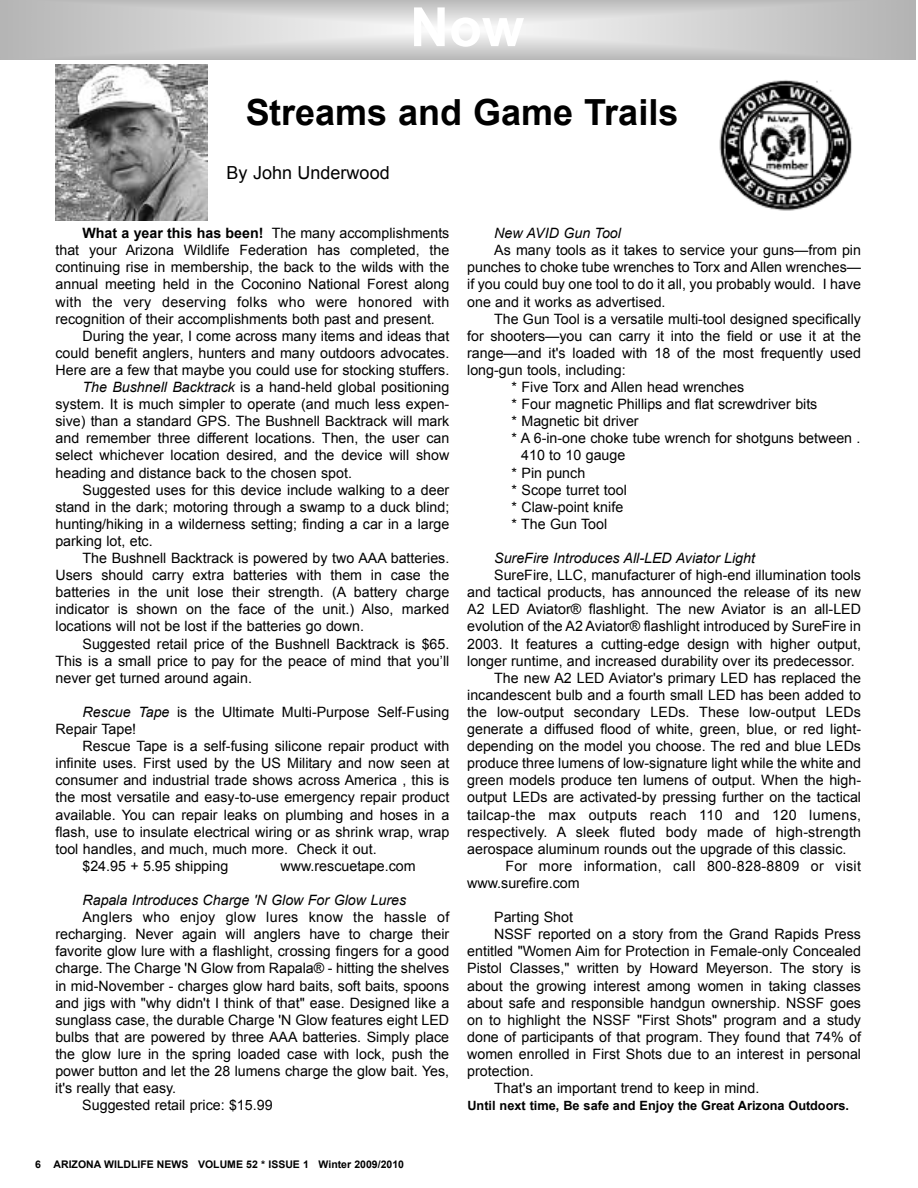
<style>
.page{position:relative;width:918px;height:1188px;background:#fff}
.page>*{position:absolute;margin:0;border:0;box-sizing:border-box;transform-origin:0 0}
.t1{font:700 54px "Arial";color:#fff}
.t2{font:700 36px "Arial";color:#000}
.t3{font:18px "Arial";color:#000}
.t4{font:14.25px/17.1px "Arial";color:#000;text-align:justify}
.t5{font:14.25px "Arial";letter-spacing:.02em;color:#000}
.t6{font:italic 14.25px "Arial";color:#000}
.t7{font:700 12.75px "Arial";color:#000}
.t8{font:700 10.5px "Arial";color:#000}
.s1{font-weight:700}
.s2{font-style:italic}
</style>
<div class="page">
<img style="left:719px;top:80px;width:134px;height:131px">
<img style="left:56px;top:65px;width:151px;height:156px">
<svg style="left:0;top:0;width:915px;height:60px;background:#cdcdcd"></svg>
<h1 class="t1" style="left:410px;top:-3px;width:115px">Now</h1>
<h2 class="t2" style="left:246px;top:93px;width:434px">Streams and Game Trails</h2>
<p class="t3" style="left:227px;top:163px;width:165px">By John Underwood</p>
<p class="t4" style="left:56px;top:225px;width:395px;text-indent:27px"><span class="s1">What a year this has been!</span> The many accomplishments that your Arizona Wildlife Federation has completed, the continuing rise in membership, the back to the wilds with the annual meeting held in the Coconino National Forest along with the very deserving folks who were honored with recognition of their accomplishments both past and present.</p>
<p class="t4" style="left:83px;top:327px;width:368px">During the year, I come across many items and ideas that</p>
<p class="t4" style="left:56px;top:344px;width:395px">could benefit anglers, hunters and many outdoors advocates.</p>
<p class="t4" style="left:56px;top:361px;width:395px">Here are a few that maybe you could use for stocking stuffers.</p>
<p class="t4" style="left:83px;top:379px;width:368px"><span class="s2">The Bushnell Backtrack</span> is a hand-held global positioning</p>
<p class="t4" style="left:56px;top:396px;width:395px">system. It is much simpler to operate (and much less expen-</p>
<p class="t4" style="left:56px;top:413px;width:395px">sive) than a standard GPS. The Bushnell Backtrack will mark</p>
<p class="t4" style="left:56px;top:430px;width:395px">and remember three different locations. Then, the user can</p>
<p class="t4" style="left:56px;top:447px;width:395px">select whichever location desired, and the device will show</p>
<p class="t4" style="left:56px;top:464px;width:298px">heading and distance back to the chosen spot.</p>
<p class="t4" style="left:83px;top:481px;width:368px">Suggested uses for this device include walking to a deer</p>
<p class="t4" style="left:56px;top:498px;width:395px">stand in the dark; motoring through a swamp to a duck blind;</p>
<p class="t4" style="left:56px;top:515px;width:395px">hunting/hiking in a wilderness setting; finding a car in a large</p>
<p class="t4" style="left:56px;top:532px;width:99px">parking lot, etc.</p>
<p class="t4" style="left:83px;top:550px;width:368px">The Bushnell Backtrack is powered by two AAA batteries.</p>
<p class="t4" style="left:56px;top:567px;width:395px">Users should carry extra batteries with them in case the</p>
<p class="t4" style="left:56px;top:584px;width:395px">batteries in the unit lose their strength. (A battery charge</p>
<p class="t4" style="left:56px;top:601px;width:395px">indicator is shown on the face of the unit.) Also, marked</p>
<p class="t4" style="left:56px;top:618px;width:310px">locations will not be lost if the batteries go down.</p>
<p class="t4" style="left:83px;top:635px;width:368px">Suggested retail price of the Bushnell Backtrack is $65.</p>
<p class="t4" style="left:56px;top:652px;width:395px">This is a small price to pay for the peace of mind that you’ll</p>
<p class="t4" style="left:56px;top:669px;width:198px">never get turned around again.</p>
<p class="t4" style="left:56px;top:703px;width:395px;text-indent:27px"><span class="s2">Rescue Tape</span> is the Ultimate Multi-Purpose Self-Fusing<br>Repair Tape!</p>
<p class="t4" style="left:83px;top:738px;width:368px">Rescue Tape is a self-fusing silicone repair product with</p>
<p class="t4" style="left:56px;top:755px;width:395px">infinite uses. First used by the US Military and now seen at</p>
<p class="t4" style="left:56px;top:772px;width:395px">consumer and industrial trade shows across America , this is</p>
<p class="t4" style="left:56px;top:789px;width:395px">the most versatile and easy-to-use emergency repair product</p>
<p class="t4" style="left:56px;top:806px;width:395px">available. You can repair leaks on plumbing and hoses in a</p>
<p class="t4" style="left:56px;top:823px;width:395px">flash, use to insulate electrical wiring or as shrink wrap, wrap</p>
<p class="t4" style="left:56px;top:840px;width:323px">tool handles, and much, much more. Check it out.</p>
<p class="t4" style="left:82px;top:857px;width:147px">$24.95 + 5.95 shipping</p>
<p class="t4" style="left:281px;top:857px;width:137px">www.rescuetape.com</p>
<p class="t6" style="left:82px;top:892px;width:325px">Rapala Introduces Charge 'N Glow For Glow Lures</p>
<p class="t5" style="left:82px;top:909px;width:368px">Anglers who enjoy glow lures know the hassle of</p>
<p class="t4" style="left:55px;top:926px;width:395px">recharging. Never again will anglers have to charge their</p>
<p class="t4" style="left:55px;top:943px;width:395px">favorite glow lure with a flashlight, crossing fingers for a good</p>
<p class="t4" style="left:55px;top:960px;width:395px">charge. The Charge 'N Glow from Rapala® - hitting the shelves</p>
<p class="t4" style="left:55px;top:977px;width:395px">in mid-November - charges glow hard baits, soft baits, spoons</p>
<p class="t4" style="left:55px;top:994px;width:395px">and jigs with "why didn't I think of that" ease. Designed like a</p>
<p class="t4" style="left:55px;top:1011px;width:395px">sunglass case, the durable Charge 'N Glow features eight LED</p>
<p class="t4" style="left:55px;top:1028px;width:395px">bulbs that are powered by three AAA batteries. Simply place</p>
<p class="t4" style="left:55px;top:1045px;width:395px">the glow lure in the spring loaded case with lock, push the</p>
<p class="t4" style="left:55px;top:1063px;width:395px">power button and let the 28 lumens charge the glow bait. Yes,</p>
<p class="t4" style="left:55px;top:1080px;width:122px">it's really that easy.</p>
<p class="t4" style="left:82px;top:1097px;width:192px">Suggested retail price: $15.99</p>
<p class="t6" style="left:494px;top:225px;width:128px">New AVID Gun Tool</p>
<p class="t4" style="left:467px;top:242px;width:395px;text-indent:27px">As many tools as it takes to service your guns—from pin punches to choke tube wrenches to Torx and Allen wrenches— if you could buy one tool to do it all, you probably would. I have one and it works as advertised.</p>
<p class="t4" style="left:494px;top:310px;width:368px">The Gun Tool is a versatile multi-tool designed specifically</p>
<p class="t4" style="left:467px;top:327px;width:395px">for shooters—you can carry it into the field or use it at the</p>
<p class="t4" style="left:467px;top:344px;width:395px">range—and it's loaded with 18 of the most frequently used</p>
<p class="t4" style="left:467px;top:361px;width:160px">long-gun tools, including:</p>
<p class="t4" style="left:512px;top:379px;width:234px">* Five Torx and Allen head wrenches</p>
<p class="t4" style="left:512px;top:396px;width:307px">* Four magnetic Phillips and flat screwdriver bits</p>
<p class="t4" style="left:512px;top:413px;width:129px">* Magnetic bit driver</p>
<p class="t4" style="left:512px;top:430px;width:350px">* A 6-in-one choke tube wrench for shotguns between .</p>
<p class="t4" style="left:521px;top:447px;width:106px">410 to 10 gauge</p>
<p class="t4" style="left:512px;top:464px;width:75px">* Pin punch</p>
<p class="t4" style="left:512px;top:481px;width:117px">* Scope turret tool</p>
<p class="t4" style="left:512px;top:498px;width:113px">* Claw-point knife</p>
<p class="t4" style="left:512px;top:515px;width:97px">* The Gun Tool</p>
<p class="t6" style="left:494px;top:550px;width:262px">SureFire Introduces All-LED Aviator Light</p>
<p class="t4" style="left:494px;top:567px;width:368px">SureFire, LLC, manufacturer of high-end illumination tools</p>
<p class="t4" style="left:467px;top:584px;width:395px">and tactical products, has announced the release of its new</p>
<p class="t4" style="left:467px;top:601px;width:395px">A2 LED Aviator® flashlight. The new Aviator is an all-LED</p>
<p class="t4" style="left:467px;top:618px;width:395px">evolution of the A2 Aviator® flashlight introduced by SureFire in</p>
<p class="t4" style="left:467px;top:635px;width:395px">2003. It features a cutting-edge design with higher output,</p>
<p class="t4" style="left:467px;top:652px;width:389px">longer runtime, and increased durability over its predecessor.</p>
<p class="t4" style="left:494px;top:669px;width:368px">The new A2 LED Aviator's primary LED has replaced the</p>
<p class="t4" style="left:467px;top:686px;width:395px">incandescent bulb and a fourth small LED has been added to</p>
<p class="t4" style="left:467px;top:703px;width:395px">the low-output secondary LEDs. These low-output LEDs</p>
<p class="t4" style="left:467px;top:721px;width:395px">generate a diffused flood of white, green, blue, or red light-</p>
<p class="t4" style="left:467px;top:738px;width:395px">depending on the model you choose. The red and blue LEDs</p>
<p class="t4" style="left:467px;top:755px;width:395px">produce three lumens of low-signature light while the white and</p>
<p class="t4" style="left:467px;top:772px;width:395px">green models produce ten lumens of output. When the high-</p>
<p class="t4" style="left:467px;top:789px;width:395px">output LEDs are activated-by pressing further on the tactical</p>
<p class="t5" style="left:467px;top:807px;width:395px">tailcap-the max outputs reach 110 and 120 lumens,</p>
<p class="t4" style="left:467px;top:823px;width:395px">respectively. A sleek fluted body made of high-strength</p>
<p class="t4" style="left:467px;top:840px;width:381px">aerospace aluminum rounds out the upgrade of this classic.</p>
<p class="t5" style="left:505px;top:858px;width:357px">For more information, call 800-828-8809 or visit</p>
<p class="t4" style="left:467px;top:874px;width:114px">www.surefire.com</p>
<p class="t4" style="left:494px;top:909px;width:80px">Parting Shot</p>
<p class="t4" style="left:494px;top:926px;width:368px">NSSF reported on a story from the Grand Rapids Press</p>
<p class="t4" style="left:467px;top:943px;width:395px">entitled "Women Aim for Protection in Female-only Concealed</p>
<p class="t4" style="left:467px;top:960px;width:395px">Pistol Classes," written by Howard Meyerson. The story is</p>
<p class="t4" style="left:467px;top:977px;width:395px">about the growing interest among women in taking classes</p>
<p class="t4" style="left:467px;top:994px;width:395px">about safe and responsible handgun ownership. NSSF goes</p>
<p class="t4" style="left:467px;top:1011px;width:395px">on to highlight the NSSF "First Shots" program and a study</p>
<p class="t4" style="left:467px;top:1028px;width:395px">done of participants of that program. They found that 74% of</p>
<p class="t4" style="left:467px;top:1045px;width:395px">women enrolled in First Shots due to an interest in personal</p>
<p class="t4" style="left:467px;top:1063px;width:68px">protection.</p>
<p class="t4" style="left:494px;top:1080px;width:267px">That's an important trend to keep in mind.</p>
<p class="t7" style="left:467px;top:1099px;width:383px">Until next time, Be safe and Enjoy the Great Arizona Outdoors.</p>
<p class="t8" style="left:35px;top:1159px;width:370px">6 ARIZONA WILDLIFE NEWS VOLUME 52 * ISSUE 1 Winter 2009/2010</p>
</div>
